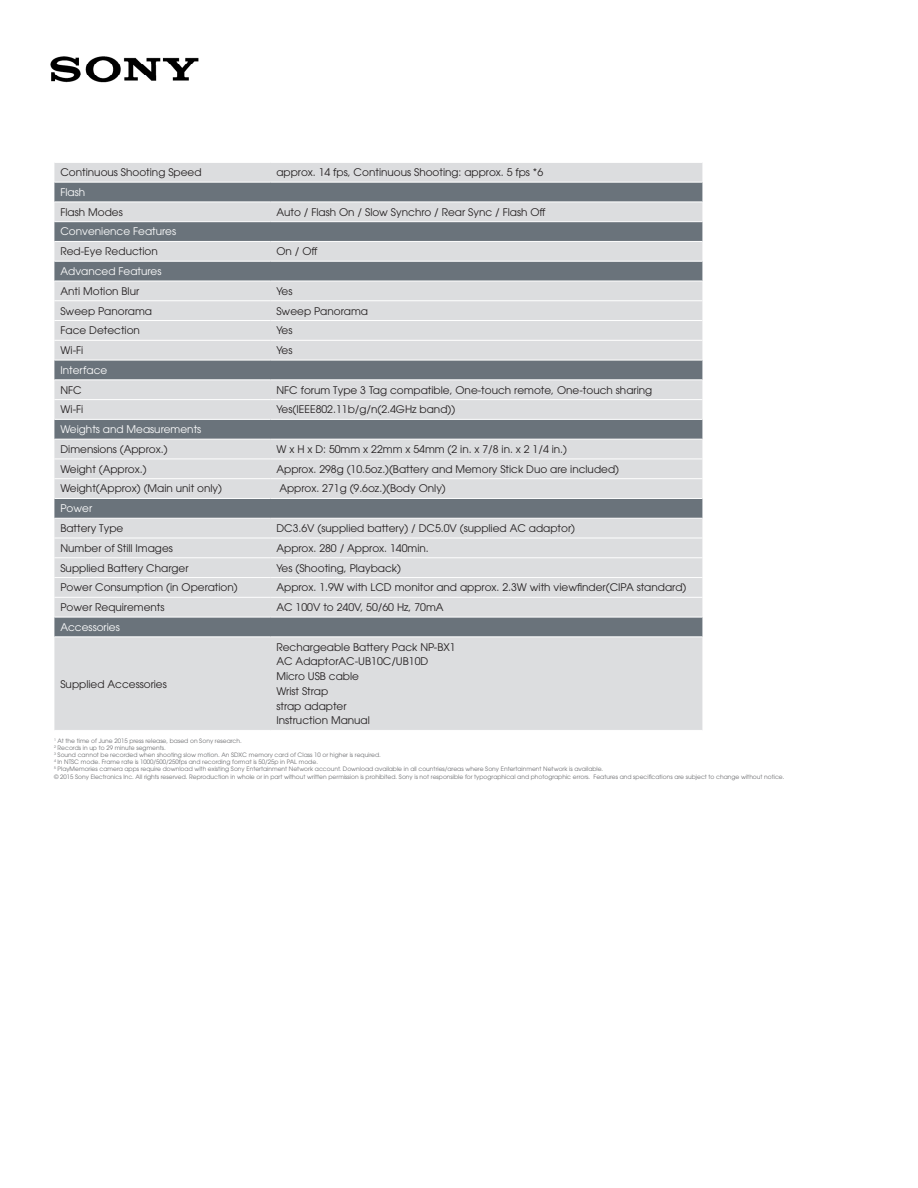
<style>
.page{position:relative;width:918px;height:1188px;background:#fff}
.page>*{position:absolute;margin:0;border:0;box-sizing:border-box;transform-origin:0 0}
._7pointFont{font:10.5px "ITC Avant Garde Std";color:#231f20}
._7ptWhiteFont{font:10.5px "ITC Avant Garde Std";color:#fff}
.Legal{font:6px "ITC Avant Garde Std";color:#6c6d70}
</style>
<div class="page">
<img style="left:50px;top:56px;width:149px;height:27px">
<div style="left:54px;top:163px;width:648px;height:567px;background:#dcdddf"></div>
<svg style="left:54px;top:183px;width:648px;height:453px;background:#babdc1"></svg>
<hr style="left:54px;top:182px;width:216px;height:1px;background:#fff">
<hr style="left:270px;top:182px;width:432px;height:1px;background:#fff">
<hr style="left:54px;top:202px;width:216px;height:1px;background:#fff">
<hr style="left:270px;top:202px;width:432px;height:1px;background:#fff">
<hr style="left:54px;top:221px;width:216px;height:1px;background:#fff">
<hr style="left:270px;top:221px;width:432px;height:1px;background:#fff">
<hr style="left:54px;top:241px;width:216px;height:1px;background:#fff">
<hr style="left:270px;top:241px;width:432px;height:1px;background:#fff">
<hr style="left:54px;top:261px;width:216px;height:1px;background:#fff">
<hr style="left:270px;top:261px;width:432px;height:1px;background:#fff">
<hr style="left:54px;top:281px;width:216px;height:1px;background:#fff">
<hr style="left:270px;top:281px;width:432px;height:1px;background:#fff">
<hr style="left:54px;top:300px;width:216px;height:1px;background:#fff">
<hr style="left:270px;top:300px;width:432px;height:1px;background:#fff">
<hr style="left:54px;top:320px;width:216px;height:1px;background:#fff">
<hr style="left:270px;top:320px;width:432px;height:1px;background:#fff">
<hr style="left:54px;top:340px;width:216px;height:1px;background:#fff">
<hr style="left:270px;top:340px;width:432px;height:1px;background:#fff">
<hr style="left:54px;top:360px;width:216px;height:1px;background:#fff">
<hr style="left:270px;top:360px;width:432px;height:1px;background:#fff">
<hr style="left:54px;top:379px;width:216px;height:1px;background:#fff">
<hr style="left:270px;top:379px;width:432px;height:1px;background:#fff">
<hr style="left:54px;top:399px;width:216px;height:1px;background:#fff">
<hr style="left:270px;top:399px;width:432px;height:1px;background:#fff">
<hr style="left:54px;top:419px;width:216px;height:1px;background:#fff">
<hr style="left:270px;top:419px;width:432px;height:1px;background:#fff">
<hr style="left:54px;top:439px;width:216px;height:1px;background:#fff">
<hr style="left:270px;top:439px;width:432px;height:1px;background:#fff">
<hr style="left:54px;top:459px;width:216px;height:1px;background:#fff">
<hr style="left:270px;top:459px;width:432px;height:1px;background:#fff">
<hr style="left:54px;top:478px;width:216px;height:1px;background:#fff">
<hr style="left:270px;top:478px;width:432px;height:1px;background:#fff">
<hr style="left:54px;top:498px;width:216px;height:1px;background:#fff">
<hr style="left:270px;top:498px;width:432px;height:1px;background:#fff">
<hr style="left:54px;top:518px;width:216px;height:1px;background:#fff">
<hr style="left:270px;top:518px;width:432px;height:1px;background:#fff">
<hr style="left:54px;top:538px;width:216px;height:1px;background:#fff">
<hr style="left:270px;top:538px;width:432px;height:1px;background:#fff">
<hr style="left:54px;top:557px;width:216px;height:1px;background:#fff">
<hr style="left:270px;top:557px;width:432px;height:1px;background:#fff">
<hr style="left:54px;top:577px;width:216px;height:1px;background:#fff">
<hr style="left:270px;top:577px;width:432px;height:1px;background:#fff">
<hr style="left:54px;top:597px;width:216px;height:1px;background:#fff">
<hr style="left:270px;top:597px;width:432px;height:1px;background:#fff">
<hr style="left:54px;top:617px;width:216px;height:1px;background:#fff">
<hr style="left:270px;top:617px;width:432px;height:1px;background:#fff">
<hr style="left:54px;top:636px;width:216px;height:1px;background:#fff">
<hr style="left:270px;top:636px;width:432px;height:1px;background:#fff">
<p class="_7pointFont" style="left:60px;top:166px;width:143px">Continuous Shooting Speed</p>
<p class="_7pointFont" style="left:276px;top:166px;width:268px">approx. 14 fps, Continuous Shooting: approx. 5 fps *6</p>
<p class="_7ptWhiteFont" style="left:60px;top:186px;width:26px">Flash</p>
<p class="_7pointFont" style="left:60px;top:205px;width:64px">Flash Modes</p>
<p class="_7pointFont" style="left:276px;top:205px;width:271px">Auto / Flash On / Slow Synchro / Rear Sync / Flash Off</p>
<p class="_7ptWhiteFont" style="left:60px;top:225px;width:117px">Convenience Features</p>
<p class="_7pointFont" style="left:60px;top:245px;width:99px">Red-Eye Reduction</p>
<p class="_7pointFont" style="left:276px;top:245px;width:42px">On / Off</p>
<p class="_7ptWhiteFont" style="left:60px;top:265px;width:103px">Advanced Features</p>
<p class="_7pointFont" style="left:60px;top:284px;width:80px">Anti Motion Blur</p>
<p class="_7pointFont" style="left:276px;top:284px;width:18px">Yes</p>
<p class="_7pointFont" style="left:60px;top:304px;width:93px">Sweep Panorama</p>
<p class="_7pointFont" style="left:276px;top:304px;width:93px">Sweep Panorama</p>
<p class="_7pointFont" style="left:60px;top:324px;width:81px">Face Detection</p>
<p class="_7pointFont" style="left:276px;top:324px;width:18px">Yes</p>
<p class="_7pointFont" style="left:60px;top:344px;width:24px">Wi-Fi</p>
<p class="_7pointFont" style="left:276px;top:344px;width:18px">Yes</p>
<p class="_7ptWhiteFont" style="left:60px;top:363px;width:48px">Interface</p>
<p class="_7pointFont" style="left:60px;top:383px;width:23px">NFC</p>
<p class="_7pointFont" style="left:276px;top:383px;width:377px">NFC forum Type 3 Tag compatible, One-touch remote, One-touch sharing</p>
<p class="_7pointFont" style="left:60px;top:403px;width:24px">Wi-Fi</p>
<p class="_7pointFont" style="left:276px;top:403px;width:180px">Yes(IEEE802.11b/g/n(2.4GHz band))</p>
<p class="_7ptWhiteFont" style="left:60px;top:423px;width:142px">Weights and Measurements</p>
<p class="_7pointFont" style="left:60px;top:443px;width:109px">Dimensions (Approx.)</p>
<p class="_7pointFont" style="left:276px;top:443px;width:292px">W x H x D: 50mm x 22mm x 54mm (2 in. x 7/8 in. x 2 1/4 in.)</p>
<p class="_7pointFont" style="left:60px;top:462px;width:88px">Weight (Approx.)</p>
<p class="_7pointFont" style="left:276px;top:462px;width:344px">Approx. 298g (10.5oz.)(Battery and Memory Stick Duo are included)</p>
<p class="_7pointFont" style="left:60px;top:482px;width:163px">Weight(Approx) (Main unit only)</p>
<p class="_7pointFont" style="left:279px;top:482px;width:168px">Approx. 271g (9.6oz.)(Body Only)</p>
<p class="_7ptWhiteFont" style="left:60px;top:502px;width:33px">Power</p>
<p class="_7pointFont" style="left:60px;top:522px;width:64px">Battery Type</p>
<p class="_7pointFont" style="left:276px;top:522px;width:300px">DC3.6V (supplied battery) / DC5.0V (supplied AC adaptor)</p>
<p class="_7pointFont" style="left:60px;top:541px;width:114px">Number of Still Images</p>
<p class="_7pointFont" style="left:276px;top:541px;width:154px">Approx. 280 / Approx. 140min.</p>
<p class="_7pointFont" style="left:60px;top:561px;width:130px">Supplied Battery Charger</p>
<p class="_7pointFont" style="left:276px;top:561px;width:126px">Yes (Shooting, Playback)</p>
<p class="_7pointFont" style="left:60px;top:581px;width:179px">Power Consumption (in Operation)</p>
<p class="_7pointFont" style="left:276px;top:581px;width:411px">Approx. 1.9W with LCD monitor and approx. 2.3W with viewfinder(CIPA standard)</p>
<p class="_7pointFont" style="left:60px;top:601px;width:106px">Power Requirements</p>
<p class="_7pointFont" style="left:276px;top:601px;width:169px">AC 100V to 240V, 50/60 Hz, 70mA</p>
<p class="_7ptWhiteFont" style="left:60px;top:620px;width:61px">Accessories</p>
<p class="_7pointFont" style="left:60px;top:677px;width:108px">Supplied Accessories</p>
<p class="_7pointFont" style="left:276px;top:640px;width:181px">Rechargeable Battery Pack NP-BX1</p>
<p class="_7pointFont" style="left:276px;top:655px;width:153px">AC AdaptorAC-UB10C/UB10D</p>
<p class="_7pointFont" style="left:276px;top:670px;width:84px">Micro USB cable</p>
<p class="_7pointFont" style="left:276px;top:685px;width:53px">Wrist Strap</p>
<p class="_7pointFont" style="left:276px;top:699px;width:72px">strap adapter</p>
<p class="_7pointFont" style="left:276px;top:714px;width:95px">Instruction Manual</p>
<p class="Legal" style="left:54px;top:737px;width:189px"><sup>1</sup> At the time of June 2015 press release, based on Sony research.</p>
<p class="Legal" style="left:54px;top:744px;width:113px"><sup>2</sup> Records in up to 29 minute segments.</p>
<p class="Legal" style="left:54px;top:751px;width:328px"><sup>3</sup> Sound cannot be recorded when shooting slow motion. An SDXC memory card of Class 10 or higher is required.</p>
<p class="Legal" style="left:54px;top:758px;width:265px"><sup>4</sup> In NTSC mode. Frame rate is 1000/500/250fps and recording format is 50/25p in PAL mode.</p>
<p class="Legal" style="left:54px;top:766px;width:551px"><sup>5</sup> PlayMemories camera apps require download with existing Sony Entertainment Network account. Download available in all countries/areas where Sony Entertainment Network is available.</p>
<p class="Legal" style="left:54px;top:773px;width:732px">© 2015 Sony Electronics Inc. All rights reserved. Reproduction in whole or in part without written permission is prohibited. Sony is not responsible for typographical and photographic errors. Features and specifications are subject to change without notice.</p>
</div>
